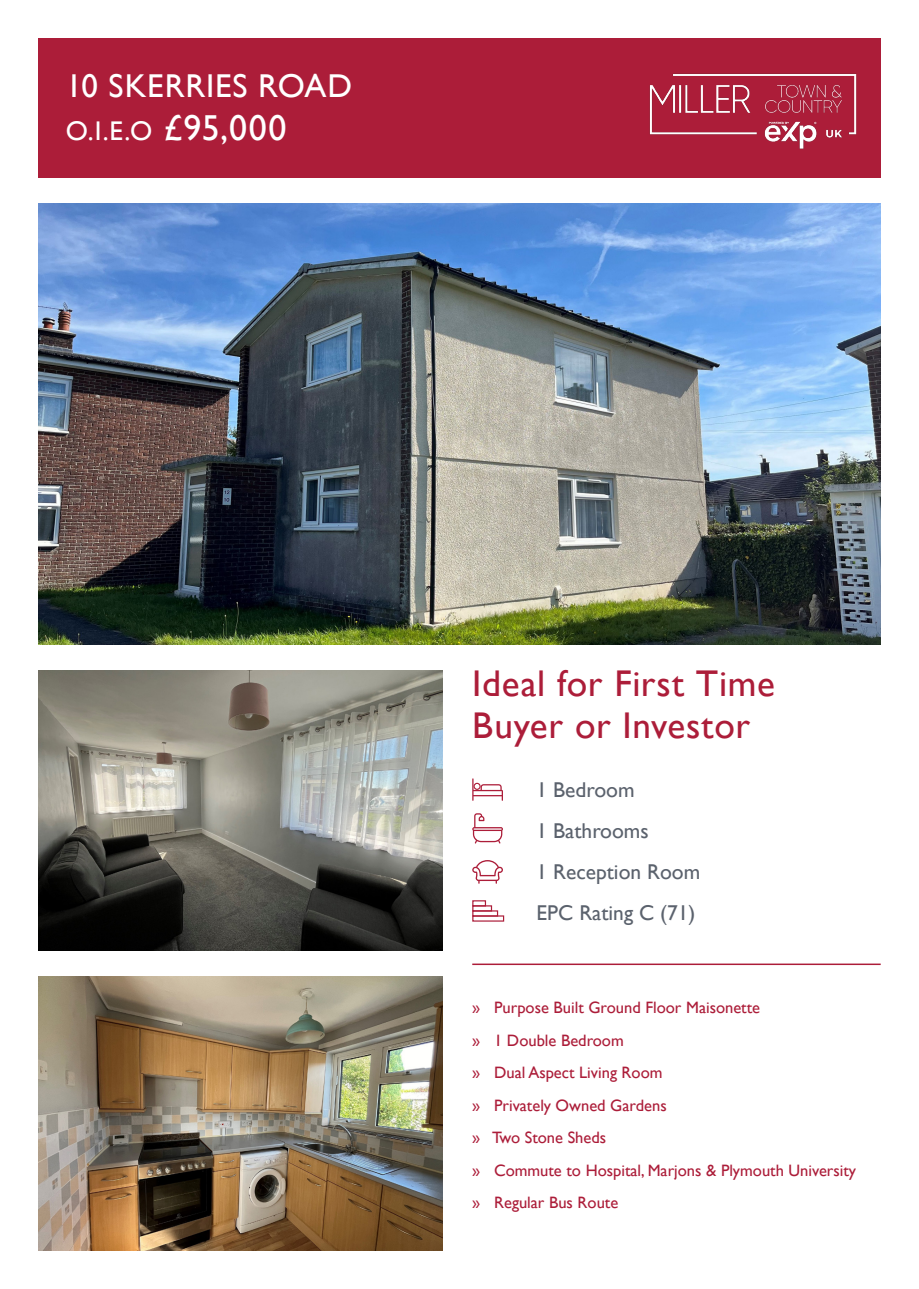
<style>
.page{position:relative;width:919px;height:1289px;background:#fff}
.page>*{position:absolute;margin:0;border:0;box-sizing:border-box;transform-origin:0 0}
.t1{font:37.2px/42.5px "Gill Sans";letter-spacing:.02em;color:#ac1d39}
.t2{font:33px "Gill Sans";letter-spacing:.025em;color:#fff}
.t3{font:27px "Gill Sans";color:#fff}
.t4{font:21.45px "Gill Sans";color:#5b626d}
.t5{font:16.5px "Gill Sans";color:#ac1d39}
.s1{font-size:36px}
</style>
<div class="page">
<img style="left:38px;top:670px;width:404px;height:280px">
<img style="left:38px;top:203px;width:842px;height:441px">
<div style="left:38px;top:38px;width:842px;height:140px;background:#ac1d39"></div>
<svg style="left:472px;top:778px;width:31px;height:22px"></svg>
<svg style="left:472px;top:813px;width:31px;height:30px"></svg>
<svg style="left:472px;top:860px;width:31px;height:23px"></svg>
<div style="left:472px;top:900px;width:14px;height:6px;border:1px solid #ac1d39"></div>
<div style="left:472px;top:905px;width:20px;height:6px;border:1px solid #ac1d39"></div>
<div style="left:472px;top:910px;width:26px;height:6px;border:1px solid #ac1d39"></div>
<div style="left:472px;top:915px;width:32px;height:6px;border:1px solid #ac1d39"></div>
<img style="left:38px;top:976px;width:404px;height:274px">
<hr style="left:472px;top:963px;width:408px;height:2px;background:#ac1d39">
<img style="left:649px;top:73px;width:208px;height:76px">
<p class="t2" style="left:66px;top:67px;width:288px">10 SKERRIES ROAD</p>
<p class="t3" style="left:66px;top:115px;width:222px">O.I.E.O <span class="s1">£95,000</span></p>
<p class="t1" style="left:472px;top:663px;width:304px">Ideal for First Time<br>Buyer or Investor</p>
<p class="t4" style="left:536px;top:777px;width:100px">1 Bedroom</p>
<p class="t4" style="left:536px;top:818px;width:114px">1 Bathrooms</p>
<p class="t4" style="left:536px;top:859px;width:165px">1 Reception Room</p>
<p class="t4" style="left:536px;top:900px;width:160px">EPC Rating C (71)</p>
<p class="t5" style="left:472px;top:998px;width:289px">» Purpose Built Ground Floor Maisonette</p>
<p class="t5" style="left:472px;top:1030px;width:153px">» 1 Double Bedroom</p>
<p class="t5" style="left:472px;top:1063px;width:192px">» Dual Aspect Living Room</p>
<p class="t5" style="left:472px;top:1095px;width:196px">» Privately Owned Gardens</p>
<p class="t5" style="left:472px;top:1128px;width:135px">» Two Stone Sheds</p>
<p class="t5" style="left:472px;top:1160px;width:385px">» Commute to Hospital, Marjons &amp; Plymouth University</p>
<p class="t5" style="left:472px;top:1193px;width:147px">» Regular Bus Route</p>
</div>
